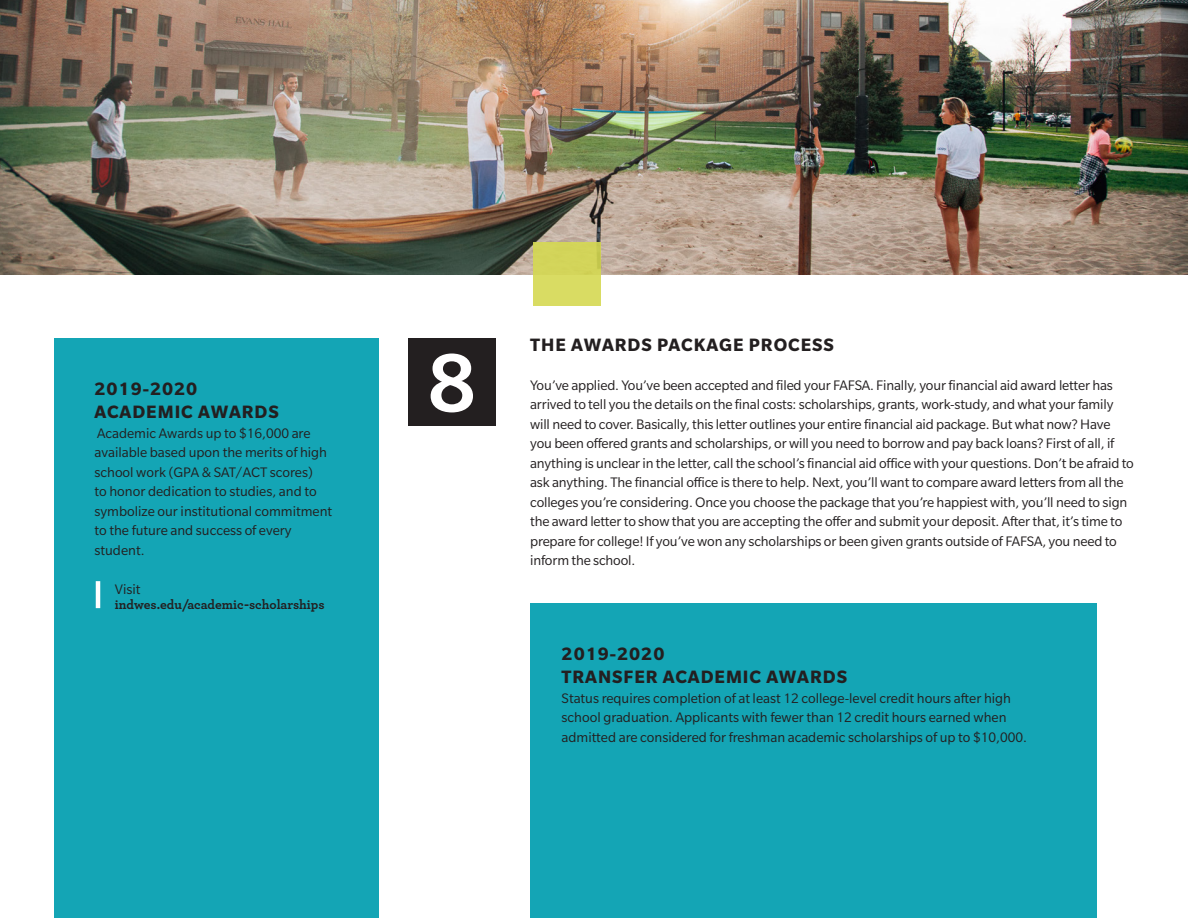
<style>
.page{position:relative;width:1188px;height:918px;background:#fff}
.page>*{position:absolute;margin:0;border:0;box-sizing:border-box;transform-origin:0 0}
.t1{font:500 90px "Slate Std";color:#fff}
.t2{font:700 19.5px "Slate Std";letter-spacing:.05em;color:#231f20}
.t3{font:15px/19.5px "Slate Std";letter-spacing:-.01em;color:#231f20}
.t4{font:700 13.5px "Archer";color:#231f20}
</style>
<div class="page">
<img style="left:0;top:0;width:1188px;height:274px">
<div style="left:54px;top:338px;width:325px;height:580px;background:#14a5b5"></div>
<div style="left:530px;top:604px;width:566px;height:314px;background:#14a5b5"></div>
<div style="left:533px;top:242px;width:68px;height:64px;background:#d4d65b"></div>
<hr style="left:96px;top:581px;width:4px;height:27px;background:#fff">
<div style="left:408px;top:338px;width:88px;height:88px;background:#231f20"></div>
<p class="t2" style="left:94px;top:378px;width:104px">2019-2020</p>
<p class="t2" style="left:94px;top:402px;width:186px">ACADEMIC AWARDS</p>
<p class="t3" style="left:94px;top:423px;width:239px">Academic Awards up to $16,000 are available based upon the merits of high school work (GPA &amp; SAT/ACT scores)<br>to honor dedication to studies, and to symbolize our institutional commitment to the future and success of every student.</p>
<p class="t3" style="left:115px;top:579px;width:27px">Visit</p>
<p class="t4" style="left:115px;top:594px;width:211px">indwes.edu/academic-scholarships</p>
<p class="t1" style="left:427px;top:336px;width:51px">8</p>
<p class="t2" style="left:530px;top:334px;width:305px">THE AWARDS PACKAGE PROCESS</p>
<p class="t3" style="left:530px;top:375px;width:605px">You’ve applied. You’ve been accepted and filed your FAFSA. Finally, your financial aid award letter has arrived to tell you the details on the final costs: scholarships, grants, work-study, and what your family will need to cover. Basically, this letter outlines your entire financial aid package. But what now? Have you been offered grants and scholarships, or will you need to borrow and pay back loans? First of all, if anything is unclear in the letter, call the school’s financial aid office with your questions. Don’t be afraid to ask anything. The financial office is there to help. Next, you’ll want to compare award letters from all the colleges you’re considering. Once you choose the package that you’re happiest with, you’ll need to sign the award letter to show that you are accepting the offer and submit your deposit. After that, it’s time to prepare for college! If you’ve won any scholarships or been given grants outside of FAFSA, you need to inform the school.</p>
<p class="t2" style="left:562px;top:643px;width:104px">2019-2020</p>
<p class="t2" style="left:562px;top:666px;width:287px">TRANSFER ACADEMIC AWARDS</p>
<p class="t3" style="left:562px;top:688px;width:467px">Status requires completion of at least 12 college-level credit hours after high school graduation. Applicants with fewer than 12 credit hours earned when admitted are considered for freshman academic scholarships of up to $10,000.</p>
</div>
